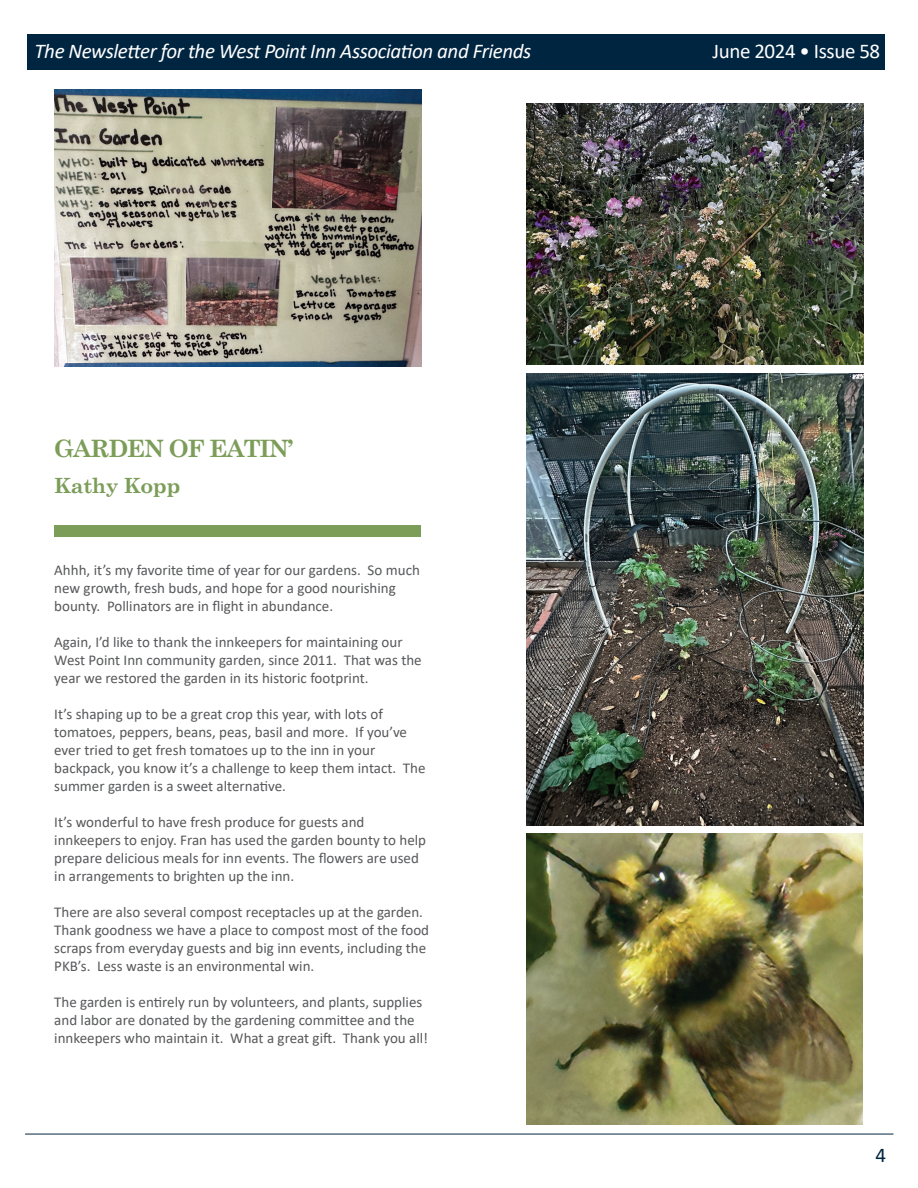
<style>
.page{position:relative;width:918px;height:1188px;background:#fff}
.page>*{position:absolute;margin:0;border:0;box-sizing:border-box;transform-origin:0 0}
.t1{font:700 24px "Century Schoolbook";letter-spacing:-.05em;color:#7c9d58}
.t2{font:italic 21px "Calibri";letter-spacing:-.02em;color:#fff}
.t3{font:21px "Calibri";letter-spacing:-.02em;color:#fff}
.t4{font:700 21px "Century Schoolbook";letter-spacing:-.02em;color:#7c9d58}
.t5{font:21px "Calibri";color:#002541}
.t6{font:15px/18px "Calibri";color:#57585a}
</style>
<div class="page">
<div style="left:27px;top:34px;width:858px;height:36px;background:#002541"></div>
<hr style="left:25px;top:1134px;width:869px;height:1px;background:#002541">
<div style="left:54px;top:526px;width:367px;height:11px;background:#7c9d58"></div>
<img style="left:527px;top:104px;width:337px;height:260px">
<img style="left:527px;top:374px;width:337px;height:451px">
<img style="left:526px;top:834px;width:336px;height:290px">
<img style="left:54px;top:89px;width:367px;height:278px">
<h2 class="t2" style="left:34px;top:36px;width:498px">The Newsletter for the West Point Inn Association and Friends</h2>
<h2 class="t3" style="left:713px;top:36px;width:169px">June 2024 • Issue 58</h2>
<h1 class="t1" style="left:54px;top:430px;width:241px">GARDEN OF EATIN’</h1>
<h2 class="t4" style="left:54px;top:469px;width:128px">Kathy Kopp</h2>
<p class="t6" style="left:54px;top:561px;width:367px">Ahhh, it’s my favorite time of year for our gardens. So much new growth, fresh buds, and hope for a good nourishing bounty. Pollinators are in flight in abundance.</p>
<p class="t6" style="left:54px;top:633px;width:369px">Again, I’d like to thank the innkeepers for maintaining our<br>West Point Inn community garden, since 2011. That was the year we restored the garden in its historic footprint.</p>
<p class="t6" style="left:54px;top:705px;width:373px">It’s shaping up to be a great crop this year, with lots of tomatoes, peppers, beans, peas, basil and more. If you’ve ever tried to get fresh tomatoes up to the inn in your backpack, you know it’s a challenge to keep them intact. The summer garden is a sweet alternative.</p>
<p class="t6" style="left:54px;top:813px;width:373px">It’s wonderful to have fresh produce for guests and innkeepers to enjoy. Fran has used the garden bounty to help prepare delicious meals for inn events. The flowers are used in arrangements to brighten up the inn.</p>
<p class="t6" style="left:54px;top:903px;width:376px">There are also several compost receptacles up at the garden.<br>Thank goodness we have a place to compost most of the food scraps from everyday guests and big inn events, including the PKB’s. Less waste is an environmental win.</p>
<p class="t6" style="left:54px;top:993px;width:375px">The garden is entirely run by volunteers, and plants, supplies and labor are donated by the gardening committee and the innkeepers who maintain it. What a great gift. Thank you all!</p>
<h2 class="t5" style="left:875px;top:1140px;width:12px">4</h2>
</div>
